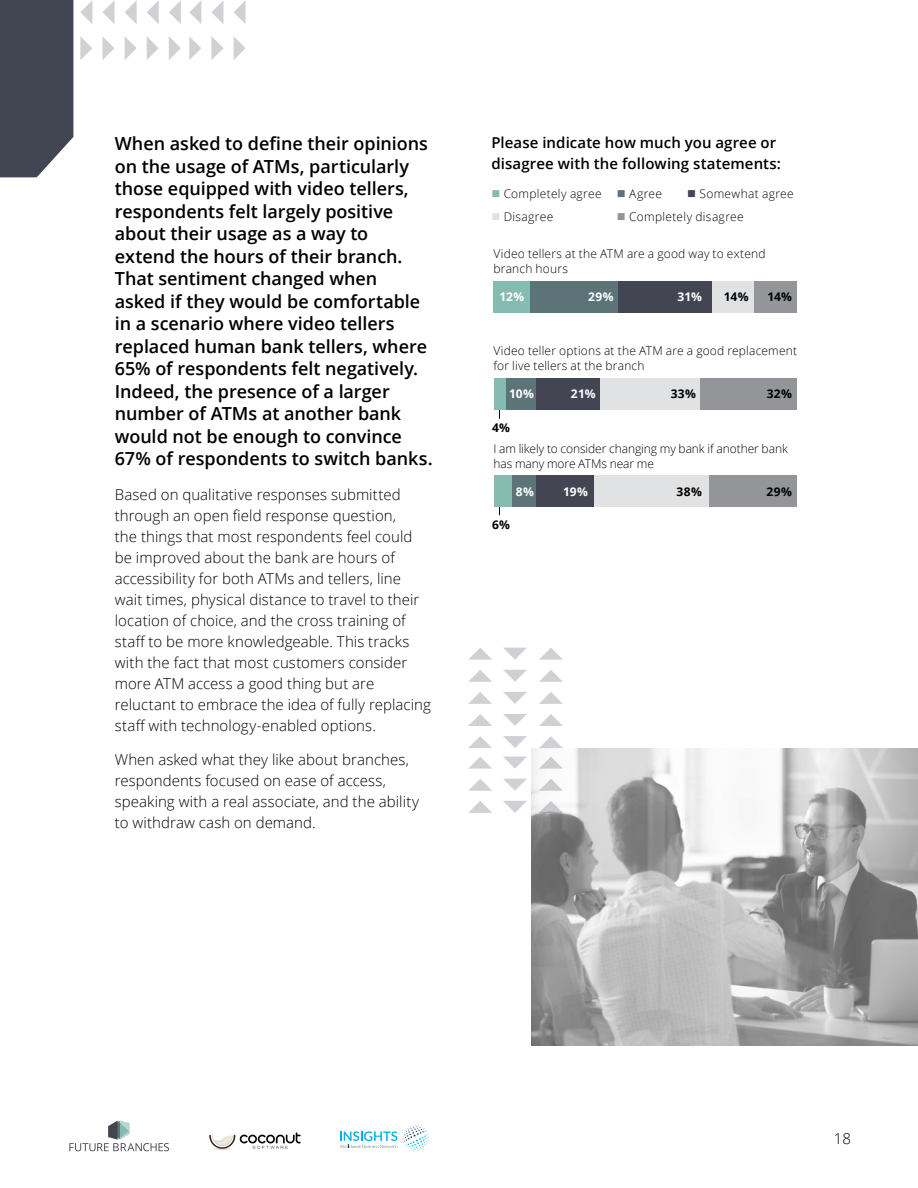
<style>
.page{position:relative;width:918px;height:1188px;background:#fff}
.page>*{position:absolute;margin:0;border:0;box-sizing:border-box;transform-origin:0 0}
.t1{font:600 18px/22.5px "Open Sans";color:#000}
.t2{font:300 15px/21px "Open Sans";letter-spacing:.005em;color:#000}
.t3{font:600 15px/21px "Open Sans";letter-spacing:.005em;color:#000}
.t4{font:300 12px/15px "Open Sans";letter-spacing:.015em;color:#000}
.t5{font:300 12px/15px "Open Sans";letter-spacing:-.005em;color:#000}
.t6{font:700 12px "Open Sans";letter-spacing:.03em;color:#000}
.t7{font:700 12px "Open Sans";letter-spacing:.01em;color:#fff}
.s1{color:#85bbb1}
.s2{color:#5c7479}
.s3{color:#424552}
.s4{color:#e1e2e3}
.s5{color:#939598}
</style>
<div class="page">
<svg style="left:69px;top:1121px;width:100px;height:30px"></svg>
<svg style="left:209px;top:1132px;width:92px;height:18px"></svg>
<svg style="left:403px;top:1125px;width:26px;height:26px"></svg>
<svg style="left:340px;top:1131px;width:57px;height:17px"></svg>
<div style="left:754px;top:282px;width:42px;height:31px;background:#939598"></div>
<div style="left:700px;top:379px;width:96px;height:31px;background:#939598"></div>
<div style="left:709px;top:476px;width:87px;height:31px;background:#939598"></div>
<div style="left:712px;top:282px;width:42px;height:31px;background:#e1e2e3"></div>
<div style="left:600px;top:379px;width:100px;height:31px;background:#e1e2e3"></div>
<div style="left:594px;top:476px;width:115px;height:31px;background:#e1e2e3"></div>
<div style="left:618px;top:282px;width:94px;height:31px;background:#434552"></div>
<div style="left:536px;top:379px;width:64px;height:31px;background:#434552"></div>
<div style="left:536px;top:476px;width:58px;height:31px;background:#434552"></div>
<div style="left:530px;top:282px;width:88px;height:31px;background:#5c7378"></div>
<div style="left:506px;top:379px;width:30px;height:31px;background:#5c7378"></div>
<div style="left:512px;top:476px;width:24px;height:31px;background:#5c7378"></div>
<div style="left:494px;top:282px;width:36px;height:31px;background:#85bbb0"></div>
<div style="left:494px;top:379px;width:12px;height:31px;background:#85bbb0"></div>
<div style="left:494px;top:476px;width:18px;height:31px;background:#85bbb0"></div>
<svg style="left:211px;top:36px;width:12px;height:24px"></svg>
<svg style="left:189px;top:36px;width:12px;height:24px"></svg>
<svg style="left:234px;top:37px;width:12px;height:23px"></svg>
<svg style="left:211px;top:1px;width:12px;height:23px"></svg>
<svg style="left:189px;top:1px;width:12px;height:23px"></svg>
<svg style="left:234px;top:0;width:12px;height:24px"></svg>
<svg style="left:102px;top:36px;width:12px;height:24px"></svg>
<svg style="left:80px;top:36px;width:12px;height:24px"></svg>
<svg style="left:147px;top:37px;width:12px;height:23px"></svg>
<svg style="left:169px;top:37px;width:12px;height:23px"></svg>
<svg style="left:125px;top:37px;width:12px;height:23px"></svg>
<svg style="left:147px;top:0;width:12px;height:24px"></svg>
<svg style="left:169px;top:0;width:12px;height:24px"></svg>
<svg style="left:102px;top:0;width:13px;height:24px"></svg>
<svg style="left:125px;top:0;width:12px;height:24px"></svg>
<svg style="left:80px;top:1px;width:12px;height:23px"></svg>
<div style="left:0;top:0;width:73px;height:177px;background:#424552"></div>
<img style="left:532px;top:748px;width:386px;height:297px">
<svg style="left:468px;top:714px;width:24px;height:12px"></svg>
<svg style="left:468px;top:736px;width:24px;height:12px"></svg>
<svg style="left:468px;top:670px;width:24px;height:12px"></svg>
<svg style="left:468px;top:692px;width:24px;height:12px"></svg>
<svg style="left:468px;top:648px;width:24px;height:12px"></svg>
<svg style="left:539px;top:714px;width:24px;height:12px"></svg>
<svg style="left:539px;top:736px;width:24px;height:12px"></svg>
<svg style="left:539px;top:670px;width:24px;height:12px"></svg>
<svg style="left:539px;top:692px;width:24px;height:12px"></svg>
<svg style="left:539px;top:648px;width:24px;height:12px"></svg>
<svg style="left:503px;top:670px;width:24px;height:12px"></svg>
<svg style="left:504px;top:648px;width:23px;height:12px"></svg>
<svg style="left:503px;top:714px;width:24px;height:12px"></svg>
<svg style="left:503px;top:736px;width:24px;height:12px"></svg>
<svg style="left:503px;top:692px;width:24px;height:12px"></svg>
<svg style="left:468px;top:779px;width:24px;height:12px"></svg>
<svg style="left:468px;top:757px;width:24px;height:12px"></svg>
<svg style="left:468px;top:801px;width:24px;height:12px"></svg>
<svg style="left:539px;top:779px;width:24px;height:12px"></svg>
<svg style="left:539px;top:757px;width:24px;height:12px"></svg>
<svg style="left:539px;top:801px;width:24px;height:12px"></svg>
<svg style="left:503px;top:779px;width:24px;height:12px"></svg>
<svg style="left:504px;top:757px;width:22px;height:11px"></svg>
<svg style="left:503px;top:801px;width:24px;height:12px"></svg>
<p class="t1" style="left:115px;top:132px;width:319px">When asked to define their opinions on the usage of ATMs, particularly those equipped with video tellers, respondents felt largely positive about their usage as a way to extend the hours of their branch.<br>That sentiment changed when asked if they would be comfortable in a scenario where video tellers replaced human bank tellers, where 65% of respondents felt negatively.<br>Indeed, the presence of a larger number of ATMs at another bank would not be enough to convince 67% of respondents to switch banks.</p>
<p class="t2" style="left:115px;top:484px;width:318px">Based on qualitative responses submitted through an open field response question,<br>the things that most respondents feel could be improved about the bank are hours of accessibility for both ATMs and tellers, line wait times, physical distance to travel to their location of choice, and the cross training of staff to be more knowledgeable. This tracks with the fact that most customers consider more ATM access a good thing but are reluctant to embrace the idea of fully replacing staff with technology-enabled options.</p>
<p class="t2" style="left:115px;top:749px;width:306px">When asked what they like about branches, respondents focused on ease of access, speaking with a real associate, and the ability to withdraw cash on demand.</p>
<p class="t3" style="left:491px;top:132px;width:291px">Please indicate how much you agree or disagree with the following statements:</p>
<p class="t4" style="left:491px;top:186px;width:112px"><span class="s1">■</span> Completely agree</p>
<p class="t4" style="left:617px;top:186px;width:47px"><span class="s2">■</span> Agree</p>
<p class="t4" style="left:687px;top:186px;width:108px"><span class="s3">■</span> Somewhat agree</p>
<p class="t4" style="left:491px;top:209px;width:63px"><span class="s4">■</span> Disagree</p>
<p class="t4" style="left:617px;top:209px;width:128px"><span class="s5">■</span> Completely disagree</p>
<p class="t4" style="left:494px;top:245px;width:274px">Video tellers at the ATM are a good way to extend branch hours</p>
<p class="t7" style="left:500px;top:288px;width:26px">12%</p>
<p class="t7" style="left:588px;top:288px;width:27px">29%</p>
<p class="t7" style="left:677px;top:288px;width:26px">31%</p>
<p class="t6" style="left:724px;top:288px;width:26px">14%</p>
<p class="t6" style="left:767px;top:288px;width:26px">14%</p>
<p class="t4" style="left:494px;top:343px;width:305px">Video teller options at the ATM are a good replacement for live tellers at the branch</p>
<p class="t7" style="left:509px;top:386px;width:27px">10%</p>
<p class="t7" style="left:571px;top:386px;width:26px">21%</p>
<p class="t6" style="left:671px;top:386px;width:27px">33%</p>
<p class="t6" style="left:767px;top:386px;width:27px">32%</p>
<p class="t6" style="left:492px;top:419px;width:19px">4%</p>
<p class="t5" style="left:494px;top:440px;width:296px">I am likely to consider changing my bank if another bank has many more ATMs near me</p>
<p class="t7" style="left:516px;top:483px;width:20px">8%</p>
<p class="t7" style="left:563px;top:483px;width:26px">19%</p>
<p class="t6" style="left:677px;top:483px;width:27px">38%</p>
<p class="t6" style="left:767px;top:483px;width:27px">29%</p>
<p class="t6" style="left:492px;top:516px;width:19px">6%</p>
<p class="t2" style="left:834px;top:1128px;width:19px">18</p>
</div>
